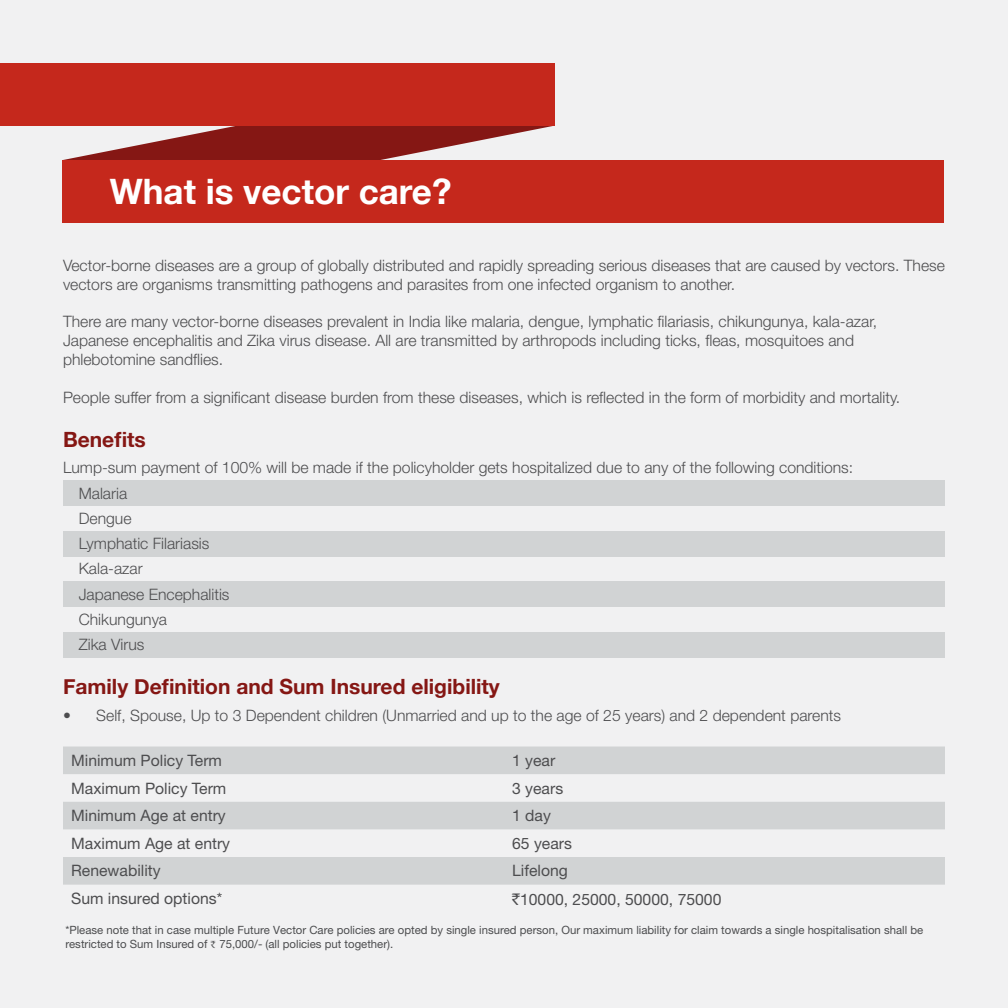
<style>
.page{position:relative;width:1008px;height:1008px;background:#f1f1f2}
.page>*{position:absolute;margin:0;border:0;box-sizing:border-box;transform-origin:0 0}
.t1{font:700 35px "Helvetica Neue";color:#fff}
.t2{font:700 21px "Helvetica Neue";color:#851714}
.t3{font:300 15.75px/25.2px "Helvetica Neue LT Std";color:#4d4d4f}
.t4{font:15.75px "Helvetica Neue LT Std";color:#4d4d4f}
.t5{font:11.38px/14.5px "Helvetica Neue LT Std";color:#4c4d4f}
.s1{font-family:"Rupee Foradian"}
.s2{font-family:"Minion Pro"}
</style>
<div class="page">
<svg style="left:63px;top:126px;width:490px;height:34px;fill:#851714"></svg>
<div style="left:0;top:63px;width:555px;height:63px;background:#c5281c"></div>
<div style="left:63px;top:160px;width:881px;height:63px;background:#c5281c"></div>
<div style="left:63px;top:480px;width:882px;height:26px;background:#d1d3d4"></div>
<div style="left:63px;top:531px;width:882px;height:25px;background:#d1d3d4"></div>
<div style="left:63px;top:581px;width:882px;height:26px;background:#d1d3d4"></div>
<div style="left:63px;top:632px;width:882px;height:25px;background:#d1d3d4"></div>
<div style="left:63px;top:747px;width:882px;height:27px;background:#d1d3d4"></div>
<div style="left:63px;top:802px;width:882px;height:27px;background:#d1d3d4"></div>
<div style="left:63px;top:857px;width:882px;height:28px;background:#d1d3d4"></div>
<h1 class="t1" style="left:110px;top:164px;width:343px">What is vector care?</h1>
<p class="t3" style="left:63px;top:255px;width:883px;line-height:18.9px">Vector-borne diseases are a group of globally distributed and rapidly spreading serious diseases that are caused by vectors. These vectors are organisms transmitting pathogens and parasites from one infected organism to another.</p>
<p class="t3" style="left:63px;top:312px;width:816px;line-height:18.9px">There are many vector-borne diseases prevalent in India like malaria, dengue, lymphatic filariasis, chikungunya, kala-azar,<br>Japanese encephalitis and Zika virus disease. All are transmitted by arthropods including ticks, fleas, mosquitoes and phlebotomine sandflies.</p>
<p class="t3" style="left:63px;top:384px;width:839px">People suffer from a significant disease burden from these diseases, which is reflected in the form of morbidity and mortality.</p>
<h2 class="t2" style="left:63px;top:423px;width:84px">Benefits</h2>
<p class="t3" style="left:79px;top:455px;width:776px;text-indent:-16px">Lump-sum payment of 100% will be made if the policyholder gets hospitalized due to any of the following conditions:<br>Malaria<br>Dengue<br>Lymphatic Filariasis<br>Kala-azar<br>Japanese Encephalitis<br>Chikungunya<br>Zika Virus</p>
<h2 class="t2" style="left:63px;top:670px;width:438px">Family Definition and Sum Insured eligibility</h2>
<p class="t3" style="left:63px;top:702px;width:780px">• Self, Spouse, Up to 3 Dependent children (Unmarried and up to the age of 25 years) and 2 dependent parents</p>
<p class="t4" style="left:71px;top:751px;width:152px">Minimum Policy Term</p>
<p class="t4" style="left:512px;top:751px;width:45px">1 year</p>
<p class="t4" style="left:71px;top:779px;width:157px">Maximum Policy Term</p>
<p class="t4" style="left:512px;top:779px;width:53px">3 years</p>
<p class="t4" style="left:71px;top:806px;width:156px">Minimum Age at entry</p>
<p class="t4" style="left:512px;top:806px;width:40px">1 day</p>
<p class="t4" style="left:71px;top:834px;width:161px">Maximum Age at entry</p>
<p class="t4" style="left:512px;top:834px;width:61px">65 years</p>
<p class="t4" style="left:71px;top:861px;width:91px">Renewability</p>
<p class="t4" style="left:512px;top:861px;width:57px">Lifelong</p>
<p class="t4" style="left:71px;top:889px;width:153px">Sum insured options*</p>
<p class="t4" style="left:512px;top:890px;width:211px"><span class="s1">`</span>10000, 25000, 50000, 75000</p>
<p class="t5" style="left:65px;top:922px;width:859px">*Please note that in case multiple Future Vector Care policies are opted by single insured person, Our maximum liability for claim towards a single hospitalisation shall be restricted to Sum Insured of <span class="s2">₹</span> 75,000/- (all policies put together).</p>
</div>
